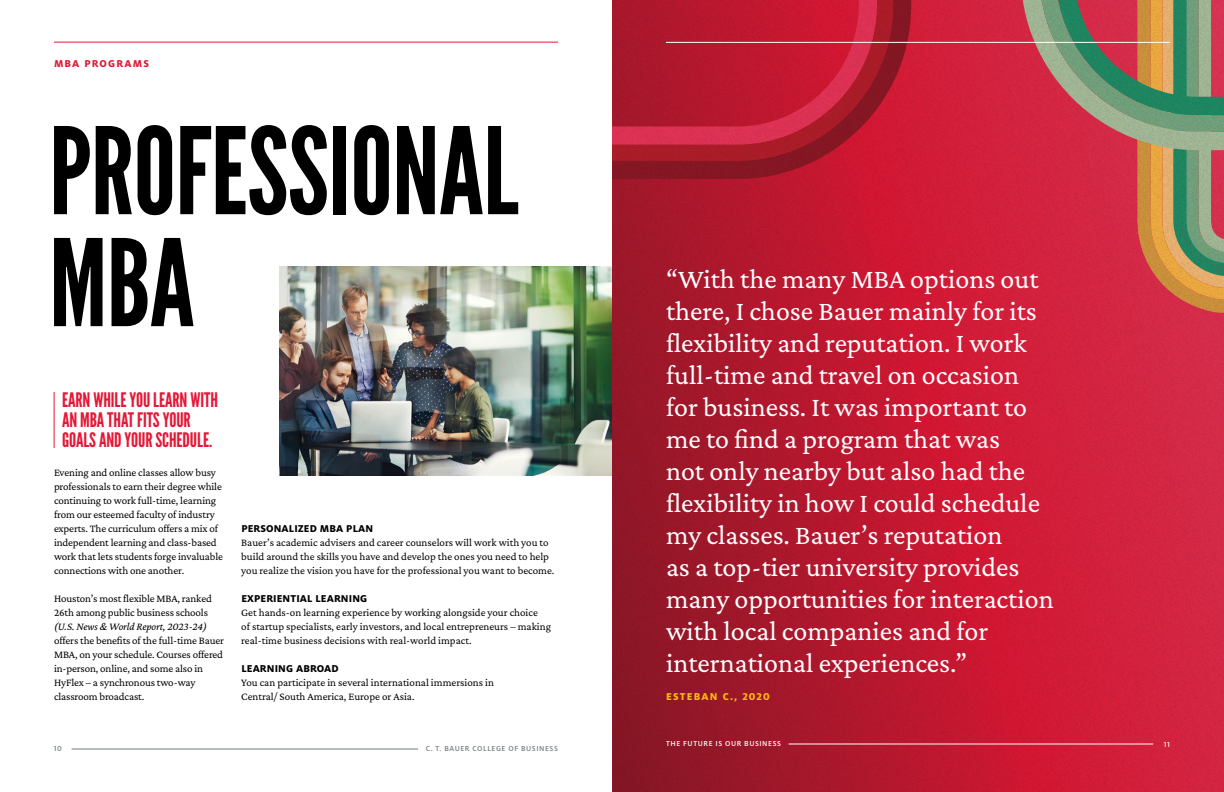
<style>
.page{position:relative;width:1224px;height:792px;background:#fff}
.page>*{position:absolute;margin:0;border:0;box-sizing:border-box;transform-origin:0 0}
.t1{font:120px/112px "League Gothic";letter-spacing:-.005em;color:#000}
.t2{font:28px/32px "Crimson Pro";color:#fff}
.t3{font:20px/20px "League Gothic";letter-spacing:-.005em;color:#e31837}
.t4{font:11px/14px "Crimson Pro";letter-spacing:-.01em;color:#000}
.t5{font:800 11px "Milo Pro";letter-spacing:.01em;color:#000}
.t6{font:italic 11px "Crimson Pro";letter-spacing:-.01em;color:#000}
.t7{font:800 11px "Milo Pro";letter-spacing:.105em;color:#fdba12}
.t8{font:800 11px "Milo Pro";letter-spacing:.1em;color:#e31837}
.t9{font:500 8px "Milo Pro";letter-spacing:.07em;color:#747c82}
.t10{font:500 8px "Milo Pro";letter-spacing:.075em;color:#fff}
</style>
<div class="page">
<img style="left:612px;top:0;width:612px;height:792px">
<hr style="left:54px;top:42px;width:504px;height:1px;background:#e31837">
<hr style="left:72px;top:749px;width:346px;height:1px;background:#747c82">
<hr style="left:789px;top:744px;width:364px;height:1px;background:#fff">
<hr style="left:666px;top:42px;width:504px;height:1px;background:#fff">
<img style="left:279px;top:266px;width:333px;height:210px">
<hr style="left:54px;top:392px;width:1px;height:56px;background:#e31837">
<p class="t8" style="left:54px;top:57px;width:97px">MBA PROGRAMS</p>
<h1 class="t1" style="left:49px;top:116px;width:471px">PROFESSIONAL<br>MBA</h1>
<h3 class="t3" style="left:62px;top:390px;width:157px">EARN WHILE YOU LEARN WITH<br>AN MBA THAT FITS YOUR<br>GOALS AND YOUR SCHEDULE.</h3>
<p class="t4" style="left:54px;top:465px;width:171px">Evening and online classes allow busy professionals to earn their degree while continuing to work full-time, learning from our esteemed faculty of industry experts. The curriculum offers a mix of independent learning and class-based work that lets students forge invaluable connections with one another.</p>
<p class="t4" style="left:54px;top:591px;width:159px">Houston’s most flexible MBA, ranked<br>26th among public business schools</p>
<p class="t6" style="left:54px;top:619px;width:154px">(U.S. News &amp; World Report, 2023-24)</p>
<p class="t4" style="left:54px;top:633px;width:172px">offers the benefits of the full-time Bauer MBA, on your schedule. Courses offered in-person, online, and some also in HyFlex – a synchronous two-way classroom broadcast.</p>
<p class="t5" style="left:241px;top:522px;width:133px">PERSONALIZED MBA PLAN</p>
<p class="t4" style="left:241px;top:535px;width:315px">Bauer’s academic advisers and career counselors will work with you to build around the skills you have and develop the ones you need to help you realize the vision you have for the professional you want to become.</p>
<p class="t5" style="left:241px;top:592px;width:127px">EXPERIENTIAL LEARNING</p>
<p class="t4" style="left:241px;top:605px;width:311px">Get hands-on learning experience by working alongside your choice<br>of startup specialists, early investors, and local entrepreneurs – making real-time business decisions with real-world impact.</p>
<p class="t5" style="left:241px;top:662px;width:99px">LEARNING ABROAD</p>
<p class="t4" style="left:241px;top:675px;width:254px">You can participate in several international immersions in<br>Central/ South America, Europe or Asia.</p>
<p class="t9" style="left:54px;top:745px;width:9px">10</p>
<p class="t9" style="left:426px;top:745px;width:134px">C. T. BAUER COLLEGE OF BUSINESS</p>
<p class="t2" style="left:666px;top:262px;width:389px">“With the many MBA options out there, I chose Bauer mainly for its flexibility and reputation. I work full-time and travel on occasion for business. It was important to me to find a program that was<br>not only nearby but also had the flexibility in how I could schedule my classes. Bauer’s reputation<br>as a top-tier university provides many opportunities for interaction with local companies and for international experiences.”</p>
<p class="t7" style="left:666px;top:690px;width:105px">ESTEBAN C., 2020</p>
<p class="t10" style="left:666px;top:739px;width:117px">THE FUTURE IS OUR BUSINESS</p>
<p class="t10" style="left:1164px;top:740px;width:8px">11</p>
</div>
